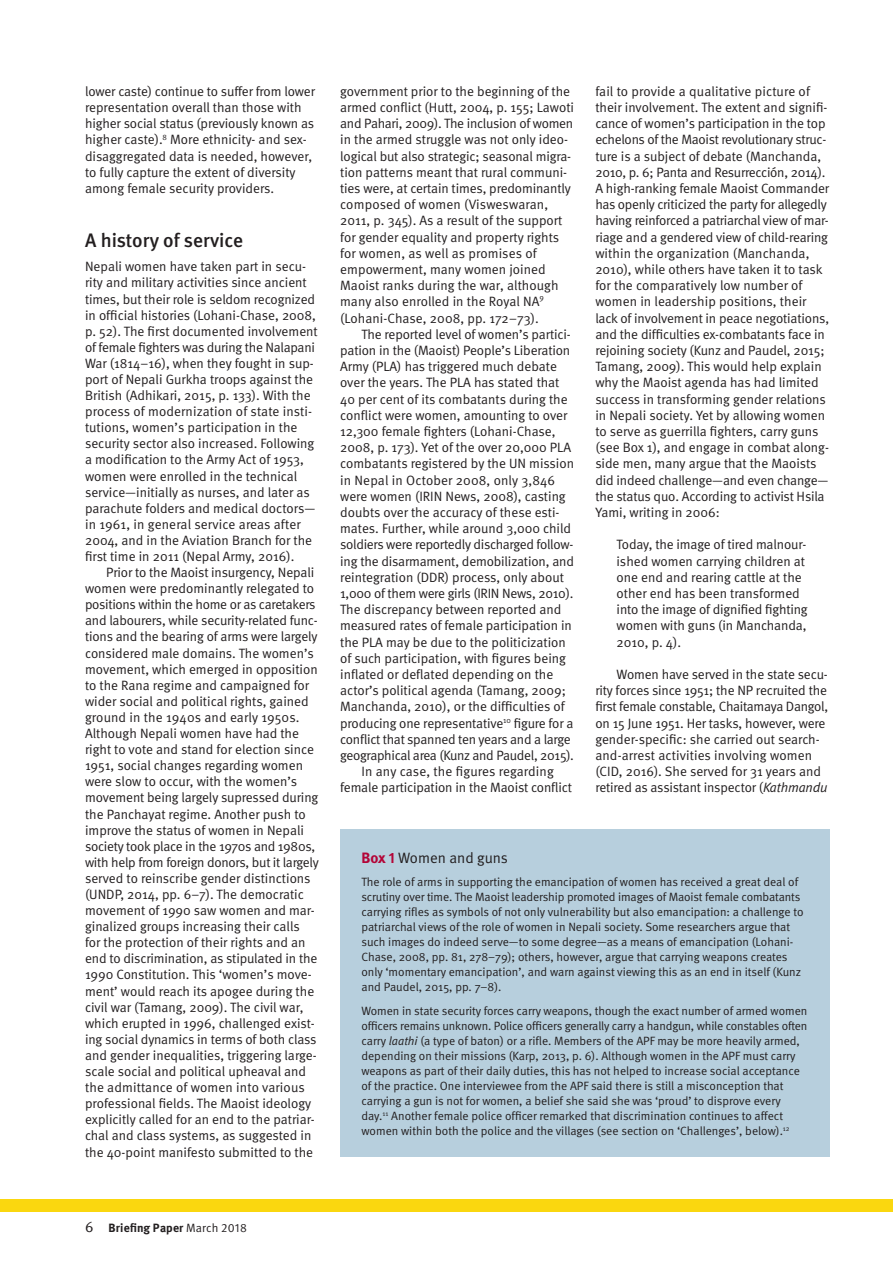
<style>
.page{position:relative;width:893px;height:1263px;background:#fff}
.page>*{position:absolute;margin:0;border:0;box-sizing:border-box;transform-origin:0 0}
.t1{font:500 19.5px "Meta";color:#231f20}
.t2{font:15px "Meta Normal";color:#231f20}
.t3{font:13.5px/16.2px "Meta Normal";letter-spacing:-.005em;color:#231f20}
.t4{font:13.5px "Meta Normal";letter-spacing:-.025em;color:#231f20}
.t5{font:12px/15px "Meta Normal";color:#231f20}
.t6{font:700 12px "Meta";letter-spacing:.015em;color:#231f20}
.s1{font-style:italic}
.s2{font-family:"Meta";font-weight:700;color:#b30437}
.s3{font-family:"Meta Bold Expert";color:#b30437}
.s4{font-family:"Meta Normal";font-weight:400;font-size:15px}
.s5{font-family:"Meta Normal";font-weight:400}
.s6{font-family:"Meta Normal Expert";font-weight:400}
</style>
<div class="page">
<div style="left:0;top:1199px;width:893px;height:13px;background:#fad70f"></div>
<div style="left:340px;top:829px;width:489px;height:328px;background:#b7cfdd"></div>
<p class="t3" style="left:85px;top:83px;width:231px">lower caste) continue to suffer from lower representation overall than those with higher social status (previously known as higher caste).<sup>8</sup> More ethnicity- and sex&shy;disaggregated data is needed, however, to fully capture the extent of diversity among female security providers.</p>
<h1 class="t1" style="left:85px;top:229px;width:159px">A history of service</h1>
<p class="t3" style="left:85px;top:258px;width:234px">Nepali women have taken part in secu&shy;rity and military activities since ancient times, but their role is seldom recognized in official histories (Lohani-Chase, 2008, p. 52). The first documented involvement of female fighters was during the Nalapani War (1814–16), when they fought in sup&shy;port of Nepali Gurkha troops against the British (Adhikari, 2015, p. 133). With the process of modernization of state insti&shy;tutions, women’s participation in the security sector also increased. Following a modification to the Army Act of 1953, women were enrolled in the technical service—initially as nurses, and later as parachute folders and medical doctors— in 1961, in general service areas after 2004, and in the Aviation Branch for the first time in 2011 (Nepal Army, 2016).</p>
<p class="t3" style="left:85px;top:564px;width:235px;text-indent:21px">Prior to the Maoist insurgency, Nepali women were predominantly relegated to positions within the home or as caretakers and labourers, while security-related func&shy;tions and the bearing of arms were largely considered male domains. The women’s movement, which emerged in opposition to the Rana regime and campaigned for wider social and political rights, gained ground in the 1940s and early 1950s.<br>Although Nepali women have had the right to vote and stand for election since 1951, social changes regarding women were slow to occur, with the women’s movement being largely supressed during the Panchayat regime. Another push to improve the status of women in Nepali society took place in the 1970s and 1980s, with help from foreign donors, but it largely served to reinscribe gender distinctions (UNDP, 2014, pp. 6–7). The democratic movement of 1990 saw women and mar&shy;ginalized groups increasing their calls<br>for the protection of their rights and an end to discrimination, as stipulated in the 1990 Constitution. This ‘women’s move&shy;ment’ would reach its apogee during the civil war (Tamang, 2009). The civil war, which erupted in 1996, challenged exist&shy;ing social dynamics in terms of both class and gender inequalities, triggering large&shy;scale social and political upheaval and the admittance of women into various professional fields. The Maoist ideology explicitly called for an end to the patriar&shy;chal and class systems, as suggested in the 40-point manifesto submitted to the</p>
<p class="t3" style="left:340px;top:83px;width:235px">government prior to the beginning of the armed conflict (Hutt, 2004, p. 155; Lawoti and Pahari, 2009). The inclusion of women in the armed struggle was not only ideo&shy;logical but also strategic; seasonal migra&shy;tion patterns meant that rural communi&shy;ties were, at certain times, predominantly composed of women (Visweswaran, 2011, p. 345). As a result of the support for gender equality and property rights for women, as well as promises of empowerment, many women joined Maoist ranks during the war, although many also enrolled in the Royal NA<sup>9 </sup>(Lohani-Chase, 2008, pp. 172–73).</p>
<p class="t3" style="left:361px;top:326px;width:211px">The reported level of women’s partici-</p>
<p class="t3" style="left:340px;top:342px;width:232px">pation in the (Maoist) People’s Liberation</p>
<p class="t3" style="left:340px;top:358px;width:218px">Army (PLA) has triggered much debate</p>
<p class="t3" style="left:340px;top:374px;width:221px">over the years. The PLA has stated that</p>
<p class="t3" style="left:340px;top:391px;width:229px">40 per cent of its combatants during the</p>
<p class="t3" style="left:340px;top:407px;width:229px">conflict were women, amounting to over</p>
<p class="t3" style="left:340px;top:423px;width:217px">12,300 female fighters (Lohani-Chase,</p>
<p class="t3" style="left:340px;top:439px;width:232px">2008, p. 173). Yet of the over 20,000 PLA</p>
<p class="t3" style="left:340px;top:455px;width:235px">combatants registered by the UN mission</p>
<p class="t3" style="left:340px;top:472px;width:216px">in Nepal in October 2008, only 3,846</p>
<p class="t3" style="left:340px;top:488px;width:227px">were women (IRIN News, 2008), casting</p>
<p class="t3" style="left:340px;top:504px;width:221px">doubts over the accuracy of these esti-</p>
<p class="t3" style="left:340px;top:520px;width:232px">mates. Further, while around 3,000 child</p>
<p class="t4" style="left:340px;top:537px;width:235px">soldiers were reportedly discharged follow-</p>
<p class="t3" style="left:340px;top:553px;width:235px">ing the disarmament, demobilization, and</p>
<p class="t3" style="left:340px;top:569px;width:225px">reintegration (DDR) process, only about</p>
<p class="t3" style="left:340px;top:585px;width:235px">1,000 of them were girls (IRIN News, 2010).</p>
<p class="t3" style="left:340px;top:601px;width:223px">The discrepancy between reported and</p>
<p class="t3" style="left:340px;top:617px;width:233px">measured rates of female participation in</p>
<p class="t3" style="left:340px;top:634px;width:227px">the PLA may be due to the politicization</p>
<p class="t3" style="left:340px;top:650px;width:227px">of such participation, with figures being</p>
<p class="t3" style="left:340px;top:666px;width:215px">inflated or deflated depending on the</p>
<p class="t3" style="left:340px;top:682px;width:227px">actor’s political agenda (Tamang, 2009;</p>
<p class="t3" style="left:340px;top:698px;width:226px">Manchanda, 2010), or the difficulties of</p>
<p class="t3" style="left:340px;top:715px;width:235px">producing one representative<sup>10</sup> figure for a</p>
<p class="t3" style="left:340px;top:731px;width:232px">conflict that spanned ten years and a large</p>
<p class="t4" style="left:340px;top:747px;width:235px">geographical area (Kunz and Paudel, 2015).</p>
<p class="t3" style="left:361px;top:763px;width:194px">In any case, the figures regarding</p>
<p class="t3" style="left:340px;top:779px;width:233px">female participation in the Maoist conflict</p>
<p class="t3" style="left:595px;top:83px;width:235px">fail to provide a qualitative picture of their involvement. The extent and signifi&shy;cance of women’s participation in the top echelons of the Maoist revolutionary struc&shy;ture is a subject of debate (Manchanda, 2010, p. 6; Panta and Resurrección, 2014).<br>A high-ranking female Maoist Commander has openly criticized the party for allegedly having reinforced a patriarchal view of mar&shy;riage and a gendered view of child-rearing within the organization (Manchanda, 2010), while others have taken it to task for the comparatively low number of women in leadership positions, their lack of involvement in peace negotiations, and the difficulties ex-combatants face in rejoining society (Kunz and Paudel, 2015; Tamang, 2009). This would help explain why the Maoist agenda has had limited success in transforming gender relations in Nepali society. Yet by allowing women to serve as guerrilla fighters, carry guns (see Box 1), and engage in combat along&shy;side men, many argue that the Maoists did indeed challenge—and even change— the status quo. According to activist Hsila Yami, writing in 2006:</p>
<p class="t3" style="left:617px;top:536px;width:193px">Today, the image of tired malnour&shy;ished women carrying children at one end and rearing cattle at the other end has been transformed into the image of dignified fighting women with guns (in Manchanda,<br>2010, p. 4).</p>
<p class="t3" style="left:595px;top:666px;width:234px;text-indent:21px">Women have served in the state secu&shy;rity forces since 1951; the NP recruited the first female constable, Chaitamaya Dangol, on 15 June 1951. Her tasks, however, were gender-specific: she carried out search&shy;and-arrest activities involving women (CID, 2016). She served for 31 years and retired as assistant inspector (<span class="s1">Kathmandu</span></p>
<p class="t2" style="left:361px;top:849px;width:148px"><span class="s2">Box</span> <span class="s3">1</span> Women and guns</p>
<p class="t5" style="left:361px;top:874px;width:444px">The role of arms in supporting the emancipation of women has received a great deal of scrutiny over time. The Maoist leadership promoted images of Maoist female combatants carrying rifles as symbols of not only vulnerability but also emancipation: a challenge to patriarchal views of the role of women in Nepali society. Some researchers argue that such images do indeed serve—to some degree—as a means of emancipation (Lohani-Chase, 2008, pp. 81, 278–79); others, however, argue that carrying weapons creates only ‘momentary emancipation’, and warn against viewing this as an end in itself (Kunz and Paudel, 2015, pp. 7–8).</p>
<p class="t5" style="left:361px;top:1003px;width:447px">Women in state security forces carry weapons, though the exact number of armed women officers remains unknown. Police officers generally carry a handgun, while constables often carry <span class="s1">laathi</span> (a type of baton) or a rifle. Members of the APF may be more heavily armed, depending on their missions (Karp, 2013, p. 6). Although women in the APF must carry weapons as part of their daily duties, this has not helped to increase social acceptance of the practice. One interviewee from the APF said there is still a misconception that carrying a gun is not for women, a belief she said she was ‘proud’ to disprove every day.<sup>11</sup> Another female police officer remarked that discrimination continues to affect women within both the police and the villages (see section on ‘Challenges’, below).<sup>12</sup></p>
<p class="t6" style="left:85px;top:1220px;width:163px"><span class="s4">6</span> Briefing Paper <span class="s5">March</span> <span class="s6">2018</span></p>
</div>
